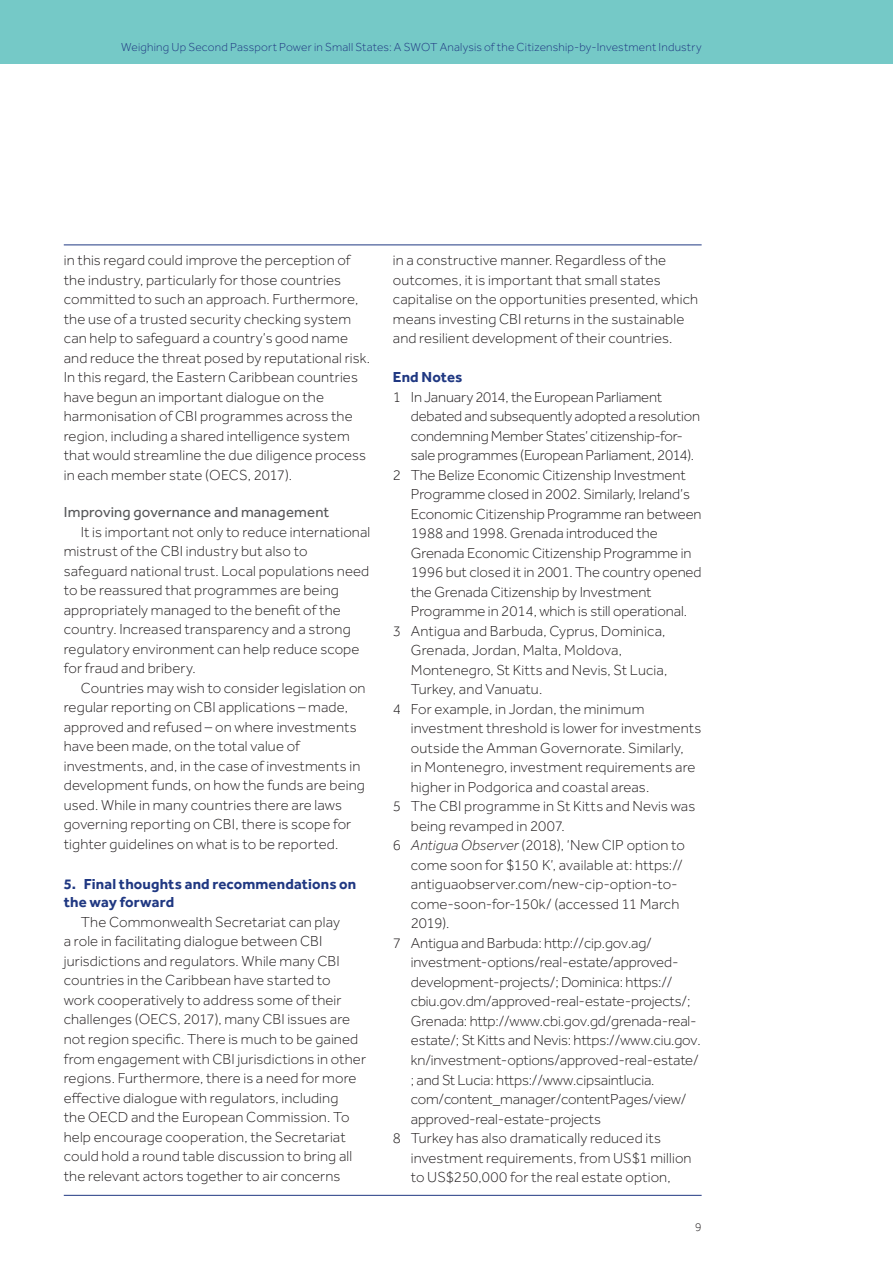
<style>
.page{position:relative;width:893px;height:1263px;background:#fff}
.page>*{position:absolute;margin:0;border:0;box-sizing:border-box;transform-origin:0 0}
.t1{font:300 15px/19.5px "Effra";letter-spacing:.005em;color:#231f20}
.t2{font:700 15px/18px "Effra";letter-spacing:.01em;color:#203882}
.t3{font:300 15px "Effra";letter-spacing:-.015em;color:#231f20}
.t4{font:15px "Effra";letter-spacing:.01em;color:#57585a}
.t5{font:300 12px "Effra";letter-spacing:.015em;color:#203882}
.t6{font:300 12px "Effra";color:#231f20}
.s1{font-style:italic}
</style>
<div class="page">
<div style="left:0;top:0;width:893px;height:64px;background:#75c9c7"></div>
<hr style="left:64px;top:1195px;width:638px;height:1px;background:#203882">
<hr style="left:64px;top:244px;width:638px;height:1px;background:#203882">
<p class="t5" style="left:121px;top:40px;width:582px">Weighing Up Second Passport Power in Small States: A SWOT Analysis of the Citizenship-by-Investment Industry</p>
<p class="t1" style="left:64px;top:251px;width:308px">in this regard could improve the perception of the industry, particularly for those countries committed to such an approach. Furthermore, the use of a trusted security checking system can help to safeguard a country’s good name and reduce the threat posed by reputational risk.<br>In this regard, the Eastern Caribbean countries have begun an important dialogue on the harmonisation of CBI programmes across the region, including a shared intelligence system that would streamline the due diligence process in each member state (OECS, 2017).</p>
<p class="t4" style="left:64px;top:504px;width:267px">Improving governance and management</p>
<p class="t1" style="left:64px;top:522px;width:308px;text-indent:17px">It is important not only to reduce international mistrust of the CBI industry but also to safeguard national trust. Local populations need to be reassured that programmes are being appropriately managed to the benefit of the country. Increased transparency and a strong regulatory environment can help reduce scope for fraud and bribery.</p>
<p class="t1" style="left:64px;top:678px;width:303px;text-indent:17px">Countries may wish to consider legislation on regular reporting on CBI applications – made, approved and refused – on where investments have been made, on the total value of investments, and, in the case of investments in development funds, on how the funds are being used. While in many countries there are laws governing reporting on CBI, there is scope for tighter guidelines on what is to be reported.</p>
<p class="t2" style="left:64px;top:875px;width:294px">5. Final thoughts and recommendations on the way forward</p>
<p class="t1" style="left:64px;top:912px;width:304px;text-indent:17px">The Commonwealth Secretariat can play<br>a role in facilitating dialogue between CBI jurisdictions and regulators. While many CBI countries in the Caribbean have started to<br>work cooperatively to address some of their challenges (OECS, 2017), many CBI issues are not region specific. There is much to be gained from engagement with CBI jurisdictions in other regions. Furthermore, there is a need for more effective dialogue with regulators, including<br>the OECD and the European Commission. To help encourage cooperation, the Secretariat could hold a round table discussion to bring all the relevant actors together to air concerns</p>
<p class="t1" style="left:393px;top:251px;width:307px">in a constructive manner. Regardless of the outcomes, it is important that small states capitalise on the opportunities presented, which means investing CBI returns in the sustainable and resilient development of their countries.</p>
<p class="t2" style="left:393px;top:368px;width:71px">End Notes</p>
<p class="t1" style="left:393px;top:387px;width:271px">1 In January 2014, the European Parliament</p>
<p class="t1" style="left:411px;top:407px;width:291px">debated and subsequently adopted a resolution</p>
<p class="t3" style="left:411px;top:427px;width:274px">condemning Member States’ citizenship-for-</p>
<p class="t1" style="left:411px;top:446px;width:285px">sale programmes (European Parliament, 2014).</p>
<p class="t1" style="left:393px;top:465px;width:294px">2 The Belize Economic Citizenship Investment</p>
<p class="t1" style="left:411px;top:485px;width:281px">Programme closed in 2002. Similarly, Ireland’s</p>
<p class="t1" style="left:411px;top:504px;width:292px">Economic Citizenship Programme ran between</p>
<p class="t1" style="left:411px;top:524px;width:248px">1988 and 1998. Grenada introduced the</p>
<p class="t1" style="left:411px;top:543px;width:282px">Grenada Economic Citizenship Programme in</p>
<p class="t1" style="left:411px;top:563px;width:292px">1996 but closed it in 2001. The country opened</p>
<p class="t1" style="left:411px;top:582px;width:242px">the Grenada Citizenship by Investment</p>
<p class="t1" style="left:411px;top:602px;width:278px">Programme in 2014, which is still operational.</p>
<p class="t1" style="left:393px;top:621px;width:274px">3 Antigua and Barbuda, Cyprus, Dominica,</p>
<p class="t1" style="left:411px;top:641px;width:213px">Grenada, Jordan, Malta, Moldova,</p>
<p class="t1" style="left:411px;top:660px;width:258px">Montenegro, St Kitts and Nevis, St Lucia,</p>
<p class="t1" style="left:411px;top:680px;width:133px">Turkey, and Vanuatu.</p>
<p class="t1" style="left:393px;top:699px;width:253px">4 For example, in Jordan, the minimum</p>
<p class="t1" style="left:411px;top:719px;width:292px">investment threshold is lower for investments</p>
<p class="t1" style="left:411px;top:738px;width:274px">outside the Amman Governorate. Similarly,</p>
<p class="t1" style="left:411px;top:758px;width:286px">in Montenegro, investment requirements are</p>
<p class="t1" style="left:411px;top:777px;width:240px">higher in Podgorica and coastal areas.</p>
<p class="t1" style="left:393px;top:797px;width:304px">5 The CBI programme in St Kitts and Nevis was</p>
<p class="t1" style="left:411px;top:816px;width:156px">being revamped in 2007.</p>
<p class="t1" style="left:393px;top:836px;width:293px">6 <span class="s1">Antigua Observer</span> (2018), ‘New CIP option to</p>
<p class="t1" style="left:411px;top:855px;width:273px">come soon for $150 K’, available at: https://</p>
<p class="t1" style="left:411px;top:875px;width:268px">antiguaobserver.com/new-cip-option-to-</p>
<p class="t1" style="left:411px;top:894px;width:270px">come-soon-for-150k/ (accessed 11 March</p>
<p class="t1" style="left:411px;top:914px;width:40px">2019).</p>
<p class="t1" style="left:393px;top:933px;width:261px">7 Antigua and Barbuda: http://cip.gov.ag/</p>
<p class="t1" style="left:411px;top:953px;width:269px">investment-options/real-estate/approved-</p>
<p class="t1" style="left:411px;top:972px;width:263px">development-projects/; Dominica: https://</p>
<p class="t1" style="left:411px;top:992px;width:281px">cbiu.gov.dm/approved-real-estate-projects/;</p>
<p class="t1" style="left:411px;top:1011px;width:287px">Grenada: http://www.cbi.gov.gd/grenada-real-</p>
<p class="t1" style="left:411px;top:1031px;width:291px">estate/; St Kitts and Nevis: https://www.ciu.gov.</p>
<p class="t1" style="left:411px;top:1050px;width:289px">kn/investment-options/approved-real-estate/</p>
<p class="t1" style="left:411px;top:1070px;width:245px">; and St Lucia: https://www.cipsaintlucia.</p>
<p class="t1" style="left:411px;top:1089px;width:277px">com/content_manager/contentPages/view/</p>
<p class="t1" style="left:411px;top:1109px;width:192px">approved-real-estate-projects</p>
<p class="t1" style="left:393px;top:1128px;width:270px">8 Turkey has also dramatically reduced its</p>
<p class="t1" style="left:411px;top:1148px;width:282px">investment requirements, from US$1 million</p>
<p class="t1" style="left:411px;top:1167px;width:261px">to US$250,000 for the real estate option,</p>
<p class="t6" style="left:695px;top:1220px;width:8px">9</p>
</div>
